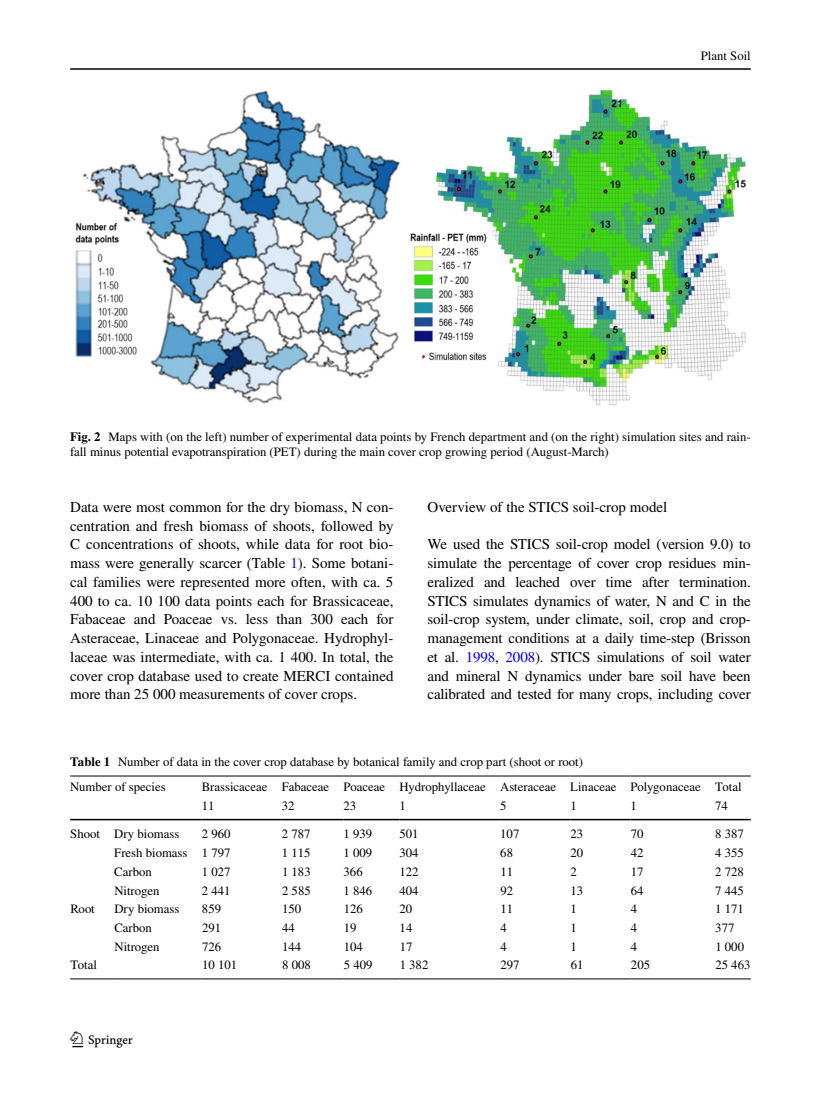
<style>
.page{position:relative;width:821px;height:1106px;background:#fff}
.page>*{position:absolute;margin:0;border:0;box-sizing:border-box;transform-origin:0 0}
.t1{font:22.5px "Springnew Regular 2";color:#000}
.t2{font:15px/18.8px "STIX";color:#000;text-align:justify}
.t3{font:12.75px/15px "STIX";color:#000}
.s1{font-weight:700}
.s2{color:#00f}
</style>
<div class="page">
<hr style="left:70px;top:68px;width:680px;height:2px;background:#000">
<img style="left:75px;top:89px;width:671px;height:316px">
<hr style="left:70px;top:775px;width:44px;height:1px;background:#000">
<hr style="left:114px;top:775px;width:88px;height:1px;background:#000">
<hr style="left:70px;top:819px;width:44px;height:1px;background:#000">
<hr style="left:114px;top:819px;width:88px;height:1px;background:#000">
<hr style="left:202px;top:775px;width:80px;height:1px;background:#000">
<hr style="left:282px;top:775px;width:61px;height:1px;background:#000">
<hr style="left:343px;top:775px;width:56px;height:1px;background:#000">
<hr style="left:399px;top:775px;width:101px;height:1px;background:#000">
<hr style="left:500px;top:775px;width:70px;height:1px;background:#000">
<hr style="left:570px;top:775px;width:60px;height:1px;background:#000">
<hr style="left:630px;top:775px;width:85px;height:1px;background:#000">
<hr style="left:715px;top:775px;width:35px;height:1px;background:#000">
<hr style="left:202px;top:819px;width:80px;height:1px;background:#000">
<hr style="left:282px;top:819px;width:61px;height:1px;background:#000">
<hr style="left:343px;top:819px;width:56px;height:1px;background:#000">
<hr style="left:399px;top:819px;width:101px;height:1px;background:#000">
<hr style="left:500px;top:819px;width:70px;height:1px;background:#000">
<hr style="left:570px;top:819px;width:60px;height:1px;background:#000">
<hr style="left:630px;top:819px;width:85px;height:1px;background:#000">
<hr style="left:715px;top:819px;width:35px;height:1px;background:#000">
<hr style="left:70px;top:978px;width:44px;height:1px;background:#000">
<hr style="left:114px;top:978px;width:88px;height:1px;background:#000">
<hr style="left:202px;top:978px;width:80px;height:1px;background:#000">
<hr style="left:282px;top:978px;width:61px;height:1px;background:#000">
<hr style="left:343px;top:978px;width:56px;height:1px;background:#000">
<hr style="left:399px;top:978px;width:101px;height:1px;background:#000">
<hr style="left:500px;top:978px;width:70px;height:1px;background:#000">
<hr style="left:570px;top:978px;width:60px;height:1px;background:#000">
<hr style="left:630px;top:978px;width:85px;height:1px;background:#000">
<hr style="left:715px;top:978px;width:35px;height:1px;background:#000">
<p class="t3" style="left:701px;top:49px;width:51px">Plant Soil</p>
<p class="t3" style="left:70px;top:430px;width:682px"><span class="s1">Fig. 2</span> Maps with (on the left) number of experimental data points by French department and (on the right) simulation sites and rain&shy;fall minus potential evapotranspiration (PET) during the main cover crop growing period (August-March)</p>
<p class="t2" style="left:70px;top:498px;width:325px">Data were most common for the dry biomass, N con&shy;centration and fresh biomass of shoots, followed by C concentrations of shoots, while data for root bio&shy;mass were generally scarcer (Table <span class="s2">1</span>). Some botani&shy;cal families were represented more often, with ca. 5<br>400 to ca. 10 100 data points each for Brassicaceae, Fabaceae and Poaceae vs. less than 300 each for Asteraceae, Linaceae and Polygonaceae. Hydrophyl&shy;laceae was intermediate, with ca. 1 400. In total, the cover crop database used to create MERCI contained more than 25 000 measurements of cover crops.</p>
<p class="t2" style="left:427px;top:498px;width:241px">Overview of the STICS soil‑crop model</p>
<p class="t2" style="left:427px;top:536px;width:325px">We used the STICS soil-crop model (version 9.0) to simulate the percentage of cover crop residues min&shy;eralized and leached over time after termination.<br>STICS simulates dynamics of water, N and C in the soil-crop system, under climate, soil, crop and crop&shy;management conditions at a daily time-step (Brisson et al. <span class="s2">1998</span>, <span class="s2">2008</span>). STICS simulations of soil water and mineral N dynamics under bare soil have been calibrated and tested for many crops, including cover</p>
<p class="t3" style="left:70px;top:750px;width:514px;line-height:24.6px"><span class="s1">Table 1</span> Number of data in the cover crop database by botanical family and crop part (shoot or root)<br>Number of species</p>
<p class="t3" style="left:202px;top:778px;width:541px;line-height:18.9px">Brassicaceae Fabaceae Poaceae Hydrophyllaceae Asteraceae Linaceae Polygonaceae Total<br>11</p>
<p class="t3" style="left:282px;top:799px;width:14px">32</p>
<p class="t3" style="left:343px;top:799px;width:14px">23</p>
<p class="t3" style="left:399px;top:799px;width:8px">1</p>
<p class="t3" style="left:500px;top:799px;width:8px">5</p>
<p class="t3" style="left:570px;top:799px;width:8px">1</p>
<p class="t3" style="left:630px;top:799px;width:8px">1</p>
<p class="t3" style="left:715px;top:799px;width:14px">74</p>
<p class="t3" style="left:70px;top:827px;width:111px">Shoot Dry biomass</p>
<p class="t3" style="left:202px;top:827px;width:30px">2 960</p>
<p class="t3" style="left:282px;top:827px;width:30px">2 787</p>
<p class="t3" style="left:343px;top:827px;width:30px">1 939</p>
<p class="t3" style="left:399px;top:827px;width:21px">501</p>
<p class="t3" style="left:500px;top:827px;width:21px">107</p>
<p class="t3" style="left:570px;top:827px;width:14px">23</p>
<p class="t3" style="left:630px;top:827px;width:14px">70</p>
<p class="t3" style="left:715px;top:827px;width:30px">8 387</p>
<p class="t3" style="left:114px;top:846px;width:118px">Fresh biomass 1 797</p>
<p class="t3" style="left:282px;top:846px;width:30px">1 115</p>
<p class="t3" style="left:343px;top:846px;width:30px">1 009</p>
<p class="t3" style="left:399px;top:846px;width:21px">304</p>
<p class="t3" style="left:500px;top:846px;width:14px">68</p>
<p class="t3" style="left:570px;top:846px;width:14px">20</p>
<p class="t3" style="left:630px;top:846px;width:14px">42</p>
<p class="t3" style="left:715px;top:846px;width:30px">4 355</p>
<p class="t3" style="left:114px;top:864px;width:39px">Carbon</p>
<p class="t3" style="left:202px;top:864px;width:30px">1 027</p>
<p class="t3" style="left:282px;top:864px;width:30px">1 183</p>
<p class="t3" style="left:343px;top:864px;width:21px">366</p>
<p class="t3" style="left:399px;top:864px;width:21px">122</p>
<p class="t3" style="left:500px;top:864px;width:14px">11</p>
<p class="t3" style="left:570px;top:864px;width:8px">2</p>
<p class="t3" style="left:631px;top:864px;width:14px">17</p>
<p class="t3" style="left:715px;top:864px;width:30px">2 728</p>
<p class="t3" style="left:114px;top:883px;width:47px">Nitrogen</p>
<p class="t3" style="left:202px;top:883px;width:30px">2 441</p>
<p class="t3" style="left:282px;top:883px;width:30px">2 585</p>
<p class="t3" style="left:344px;top:883px;width:30px">1 846</p>
<p class="t3" style="left:399px;top:883px;width:21px">404</p>
<p class="t3" style="left:500px;top:883px;width:14px">92</p>
<p class="t3" style="left:570px;top:883px;width:14px">13</p>
<p class="t3" style="left:631px;top:883px;width:14px">64</p>
<p class="t3" style="left:715px;top:883px;width:30px">7 445</p>
<p class="t3" style="left:70px;top:902px;width:26px">Root</p>
<p class="t3" style="left:114px;top:902px;width:67px">Dry biomass</p>
<p class="t3" style="left:202px;top:902px;width:21px">859</p>
<p class="t3" style="left:282px;top:902px;width:21px">150</p>
<p class="t3" style="left:344px;top:902px;width:21px">126</p>
<p class="t3" style="left:399px;top:902px;width:14px">20</p>
<p class="t3" style="left:500px;top:902px;width:14px">11</p>
<p class="t3" style="left:570px;top:902px;width:8px">1</p>
<p class="t3" style="left:631px;top:902px;width:8px">4</p>
<p class="t3" style="left:715px;top:902px;width:30px">1 171</p>
<p class="t3" style="left:114px;top:921px;width:39px">Carbon</p>
<p class="t3" style="left:202px;top:921px;width:21px">291</p>
<p class="t3" style="left:282px;top:921px;width:14px">44</p>
<p class="t3" style="left:344px;top:921px;width:14px">19</p>
<p class="t3" style="left:399px;top:921px;width:14px">14</p>
<p class="t3" style="left:500px;top:921px;width:8px">4</p>
<p class="t3" style="left:570px;top:921px;width:8px">1</p>
<p class="t3" style="left:631px;top:921px;width:8px">4</p>
<p class="t3" style="left:715px;top:921px;width:21px">377</p>
<p class="t3" style="left:114px;top:939px;width:47px">Nitrogen</p>
<p class="t3" style="left:202px;top:939px;width:21px">726</p>
<p class="t3" style="left:282px;top:939px;width:21px">144</p>
<p class="t3" style="left:344px;top:939px;width:21px">104</p>
<p class="t3" style="left:399px;top:939px;width:14px">17</p>
<p class="t3" style="left:500px;top:939px;width:8px">4</p>
<p class="t3" style="left:570px;top:939px;width:8px">1</p>
<p class="t3" style="left:631px;top:939px;width:8px">4</p>
<p class="t3" style="left:715px;top:939px;width:30px">1 000</p>
<p class="t3" style="left:71px;top:958px;width:28px">Total</p>
<p class="t3" style="left:202px;top:958px;width:37px">10 101</p>
<p class="t3" style="left:282px;top:958px;width:30px">8 008</p>
<p class="t3" style="left:344px;top:958px;width:30px">5 409</p>
<p class="t3" style="left:400px;top:958px;width:30px">1 382</p>
<p class="t3" style="left:500px;top:958px;width:21px">297</p>
<p class="t3" style="left:570px;top:958px;width:14px">61</p>
<p class="t3" style="left:631px;top:958px;width:21px">205</p>
<p class="t3" style="left:715px;top:958px;width:37px">25 463</p>
<h1 class="t1" style="left:72px;top:1031px;width:62px">1 3</h1>
</div>
